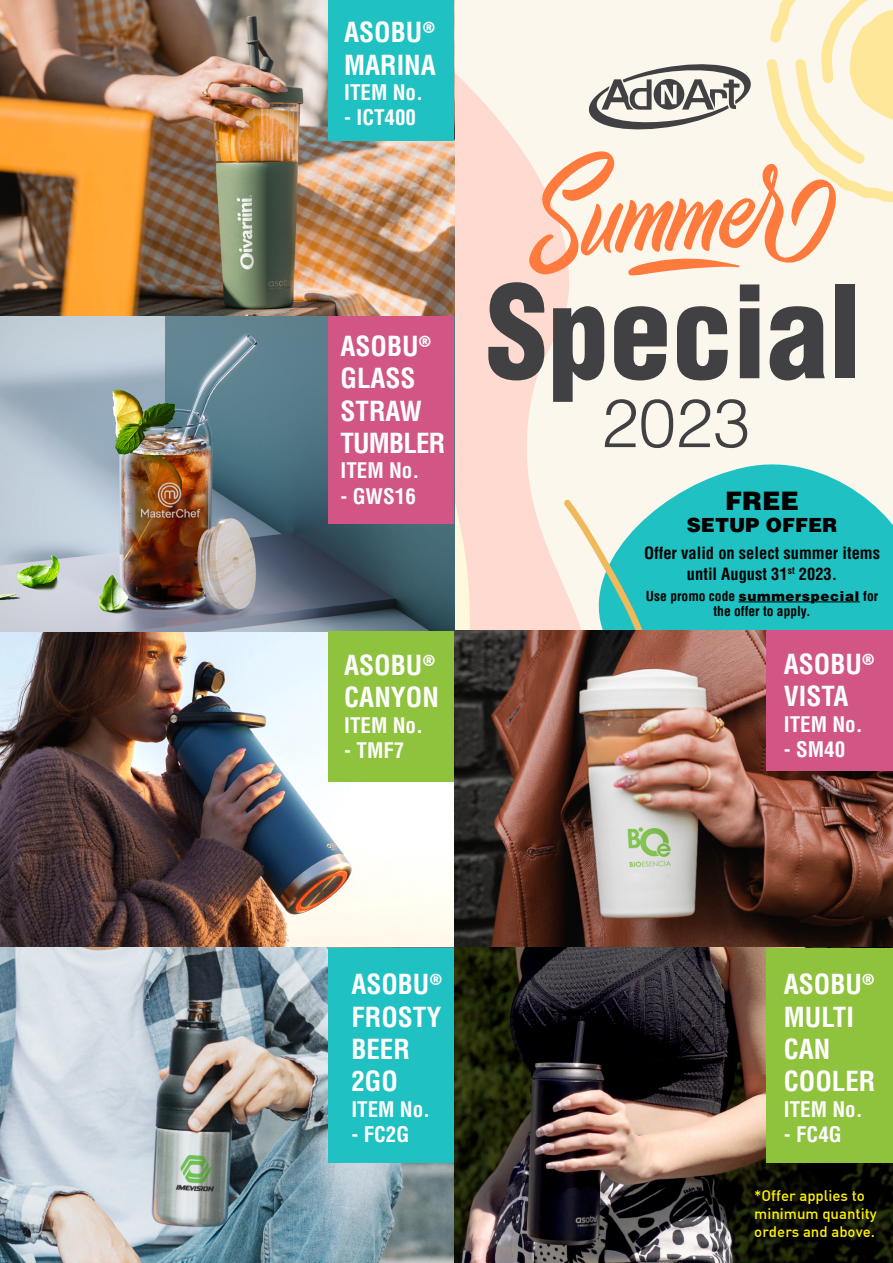
<style>
.page{position:relative;width:893px;height:1263px;background:#fff}
.page>*{position:absolute;margin:0;border:0;box-sizing:border-box;transform-origin:0 0}
.t1{font:700 condensed 27px/32.4px "Helvetica LT Std";color:#fff}
.t2{font:900 25.5px "Helvetica LT Std";color:#000}
.t3{font:700 condensed 21px "Helvetica LT Std";color:#fff}
.t4{font:900 19.5px "Helvetica LT Std";color:#000}
.t5{font:700 condensed 16.5px/21px "Helvetica LT Std";color:#000;text-align:center}
.t6{font:500 15px/18px "DIN";color:#fff200}
.t7{font:700 condensed 13.5px/15px "Helvetica LT Std";color:#000;text-align:center}
.s1{font-weight:900;font-stretch:normal}
</style>
<div class="page">
<svg style="left:454px;top:0;width:74px;height:214px;background:#fce8de"></svg>
<svg style="left:454px;top:214px;width:278px;height:416px;background:#fde0d5"></svg>
<svg style="left:588px;top:450px;width:305px;height:180px;background:#53cdcb"></svg>
<svg style="left:562px;top:498px;width:95px;height:132px;background:#a8dcd0"></svg>
<img style="left:0;top:0;width:454px;height:1263px">
<img style="left:0;top:315px;width:454px;height:316px">
<div style="left:328px;top:315px;width:126px;height:208px;background:#d25685"></div>
<div style="left:328px;top:948px;width:126px;height:215px;background:#1fc1c2"></div>
<img style="left:454px;top:630px;width:439px;height:633px">
<svg style="left:528px;top:0;width:365px;height:275px;background:#f5e0cc"></svg>
<svg style="left:488px;top:282px;width:57px;height:98px;background:#827573"></svg>
<svg style="left:770px;top:306px;width:55px;height:74px;background:#737170"></svg>
<div style="left:835px;top:284px;width:20px;height:94px;background:#414042"></div>
<svg style="left:553px;top:284px;width:206px;height:164px;background:#b6b2ad"></svg>
<div style="left:328px;top:631px;width:126px;height:151px;background:#8fc23d"></div>
<div style="left:328px;top:0;width:126px;height:141px;background:#1fc1c2"></div>
<div style="left:767px;top:630px;width:126px;height:141px;background:#d25685"></div>
<div style="left:767px;top:948px;width:126px;height:215px;background:#8fc23d"></div>
<hr style="left:739px;top:601px;width:121px;height:1px;background:#000">
<p class="t1" style="left:344px;top:16px;width:93px">ASOBU<sup>¨<br></sup>MARINA</p>
<p class="t3" style="left:344px;top:79px;width:80px">ITEM No.</p>
<p class="t3" style="left:344px;top:104px;width:73px">- ICT400</p>
<p class="t1" style="left:341px;top:330px;width:106px">ASOBU<sup>¨<br></sup>GLASS<br>STRAW<br>TUMBLER</p>
<p class="t3" style="left:341px;top:458px;width:80px">ITEM No.</p>
<p class="t3" style="left:341px;top:483px;width:77px">- GWS16</p>
<p class="t1" style="left:344px;top:649px;width:96px">ASOBU<sup>¨<br></sup>CANYON</p>
<p class="t3" style="left:344px;top:712px;width:80px">ITEM No.</p>
<p class="t3" style="left:344px;top:737px;width:62px">- TMF7</p>
<p class="t1" style="left:351px;top:968px;width:92px">ASOBU<sup>¨<br></sup>FROSTY<br>BEER<br>2GO</p>
<p class="t3" style="left:351px;top:1096px;width:80px">ITEM No.</p>
<p class="t3" style="left:351px;top:1121px;width:59px">- FC2G</p>
<p class="t2" style="left:725px;top:484px;width:75px">FREE</p>
<p class="t4" style="left:687px;top:512px;width:152px">SETUP OFFER</p>
<p class="t5" style="left:644px;top:542px;width:238px">Offer valid on select summer items until August 31<sup>st</sup> 2023.</p>
<p class="t7" style="left:646px;top:588px;width:234px">Use promo code <span class="s1">summerspecial</span> for the offer to apply.</p>
<p class="t1" style="left:784px;top:648px;width:92px">ASOBU<sup>¨<br></sup>VISTA</p>
<p class="t3" style="left:784px;top:711px;width:80px">ITEM No.</p>
<p class="t3" style="left:784px;top:736px;width:63px">- SM40</p>
<p class="t1" style="left:784px;top:968px;width:93px">ASOBU<sup>¨<br></sup>MULTI<br>CAN<br>COOLER</p>
<p class="t3" style="left:784px;top:1096px;width:80px">ITEM No.</p>
<p class="t3" style="left:784px;top:1121px;width:59px">- FC4G</p>
<p class="t6" style="left:754px;top:1186px;width:124px">*Offer applies to minimum quantity orders and above.</p>
</div>
